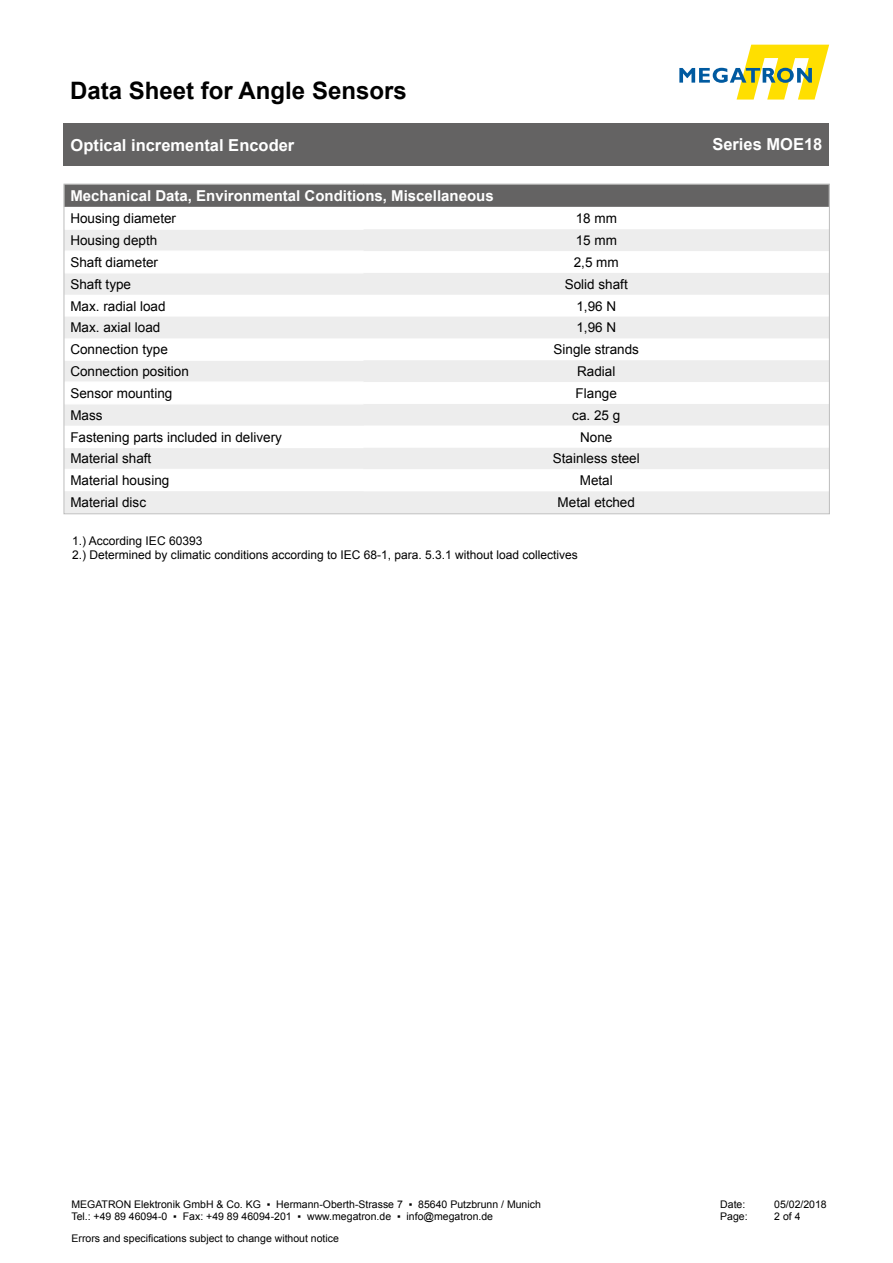
<style>
.page{position:relative;width:893px;height:1263px;background:#fff}
.page>*{position:absolute;margin:0;border:0;box-sizing:border-box;transform-origin:0 0}
.t1{font:700 24px "Arial";color:#000}
.t2{font:700 16.5px "Arial";color:#fff}
.t3{font:700 15px "Arial";color:#fff}
.t4{font:13.5px "Arial";color:#000}
.t5{font:12px "Arial";color:#000}
.t6{font:10.5px/12.6px "Arial";color:#000}
</style>
<div class="page">
<svg style="left:679px;top:45px;width:150px;height:55px"></svg>
<div style="left:64px;top:123px;width:765px;height:43px;background:#646363"></div>
<div style="left:64px;top:184px;width:765px;height:23px;background:#646363"></div>
<svg style="left:66px;top:229px;width:762px;height:283px;fill:#ededed"></svg>
<svg style="left:364px;top:382px;width:464px;height:109px"></svg>
<hr style="left:64px;top:360px;width:300px;height:1px;background:#fff">
<hr style="left:64px;top:381px;width:300px;height:2px;background:#fff">
<hr style="left:64px;top:403px;width:300px;height:1px;background:#fff">
<hr style="left:64px;top:447px;width:300px;height:1px;background:#fff">
<hr style="left:64px;top:469px;width:300px;height:1px;background:#fff">
<svg style="left:66px;top:206px;width:298px;height:111px"></svg>
<hr style="left:64px;top:207px;width:300px;height:1px;background:#fff">
<h1 class="t1" style="left:70px;top:74px;width:338px">Data Sheet for Angle Sensors</h1>
<p class="t2" style="left:71px;top:134px;width:225px">Optical incremental Encoder</p>
<p class="t2" style="left:712px;top:133px;width:112px">Series MOE18</p>
<p class="t3" style="left:70px;top:186px;width:425px">Mechanical Data, Environmental Conditions, Miscellaneous</p>
<p class="t4" style="left:70px;top:210px;width:107px">Housing diameter</p>
<p class="t4" style="left:576px;top:210px;width:43px">18 mm</p>
<p class="t4" style="left:70px;top:231px;width:89px">Housing depth</p>
<p class="t4" style="left:576px;top:231px;width:43px">15 mm</p>
<p class="t4" style="left:70px;top:253px;width:89px">Shaft diameter</p>
<p class="t4" style="left:574px;top:253px;width:47px">2,5 mm</p>
<p class="t4" style="left:70px;top:275px;width:62px">Shaft type</p>
<p class="t4" style="left:565px;top:275px;width:65px">Solid shaft</p>
<p class="t4" style="left:70px;top:297px;width:97px">Max. radial load</p>
<p class="t4" style="left:576px;top:297px;width:41px">1,96 N</p>
<p class="t4" style="left:70px;top:319px;width:92px">Max. axial load</p>
<p class="t4" style="left:576px;top:319px;width:41px">1,96 N</p>
<p class="t4" style="left:70px;top:341px;width:99px">Connection type</p>
<p class="t4" style="left:553px;top:341px;width:87px">Single strands</p>
<p class="t4" style="left:70px;top:362px;width:120px">Connection position</p>
<p class="t4" style="left:577px;top:362px;width:40px">Radial</p>
<p class="t4" style="left:70px;top:384px;width:104px">Sensor mounting</p>
<p class="t4" style="left:576px;top:384px;width:43px">Flange</p>
<p class="t4" style="left:70px;top:406px;width:34px">Mass</p>
<p class="t4" style="left:572px;top:406px;width:50px">ca. 25 g</p>
<p class="t4" style="left:70px;top:428px;width:213px">Fastening parts included in delivery</p>
<p class="t4" style="left:580px;top:428px;width:34px">None</p>
<p class="t4" style="left:70px;top:450px;width:83px">Material shaft</p>
<p class="t4" style="left:553px;top:450px;width:89px">Stainless steel</p>
<p class="t4" style="left:70px;top:472px;width:101px">Material housing</p>
<p class="t4" style="left:580px;top:472px;width:35px">Metal</p>
<p class="t4" style="left:70px;top:493px;width:77px">Material disc</p>
<p class="t4" style="left:558px;top:493px;width:79px">Metal etched</p>
<p class="t5" style="left:72px;top:532px;width:132px">1.) According IEC 60393</p>
<p class="t5" style="left:72px;top:547px;width:507px">2.) Determined by climatic conditions according to IEC 68-1, para. 5.3.1 without load collectives</p>
<p class="t6" style="left:71px;top:1198px;width:471px">MEGATRON Elektronik GmbH &amp; Co. KG ▪ Hermann-Oberth-Strasse 7 ▪ 85640 Putzbrunn / Munich<br>Tel.: +49 89 46094-0 ▪ Fax: +49 89 46094-201 ▪ www.megatron.de ▪ info@megatron.de</p>
<p class="t6" style="left:720px;top:1198px;width:27px">Date:</p>
<p class="t6" style="left:774px;top:1198px;width:54px">05/02/2018</p>
<p class="t6" style="left:720px;top:1210px;width:29px">Page:</p>
<p class="t6" style="left:774px;top:1210px;width:28px">2 of 4</p>
<p class="t6" style="left:72px;top:1232px;width:269px">Errors and specifications subject to change without notice</p>
</div>
